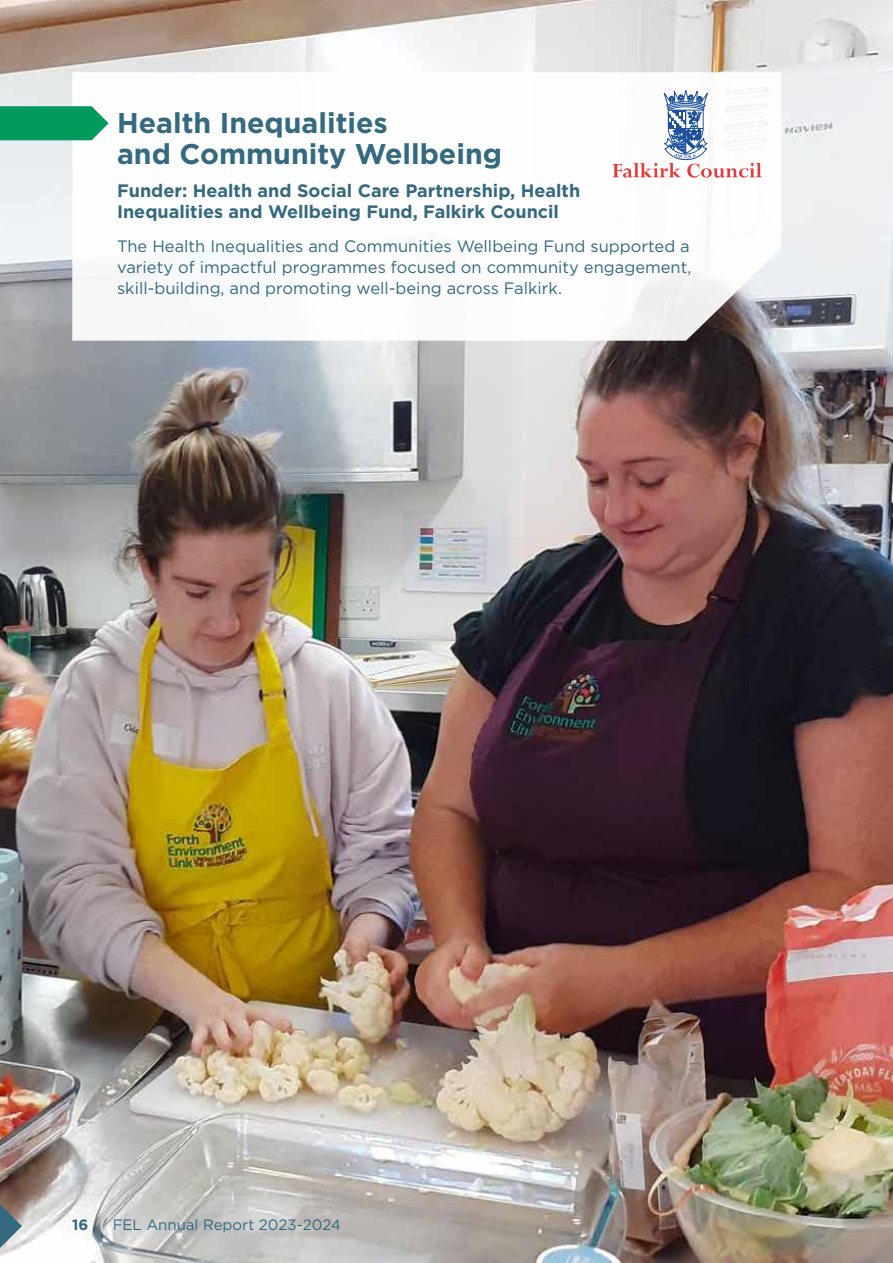
<style>
.page{position:relative;width:893px;height:1263px;background:#fff}
.page>*{position:absolute;margin:0;border:0;box-sizing:border-box;transform-origin:0 0}
.t1{font:700 28.5px/30px "Gotham";color:#34697f}
.t2{font:700 18px/21px "Gotham";color:#34697f}
.t3{font:16.5px/21px "Gotham";color:#34697f;text-align:justify}
.t4{font:15px "Gotham";color:#34697f}
.t5{font:700 15px "Gotham";color:#34697f}
</style>
<div class="page">
<img style="left:0;top:0;width:893px;height:1263px">
<svg style="left:72px;top:72px;width:709px;height:269px"></svg>
<svg style="left:0;top:106px;width:109px;height:34px;background:#18a26a"></svg>
<svg style="left:613px;top:88px;width:149px;height:94px"></svg>
<svg style="left:0;top:1191px;width:22px;height:70px;background:#909698"></svg>
<h1 class="t1" style="left:117px;top:108px;width:386px">Health Inequalities<br>and Community Wellbeing</h1>
<p class="t2" style="left:117px;top:180px;width:465px">Funder: Health and Social Care Partnership, Health<br>Inequalities and Wellbeing Fund, Falkirk Council</p>
<p class="t3" style="left:117px;top:235px;width:576px">The Health Inequalities and Communities Wellbeing Fund supported a variety of impactful programmes focused on community engagement, skill-building, and promoting well-being across Falkirk.</p>
<p class="t5" style="left:72px;top:1215px;width:18px">16</p>
<p class="t4" style="left:113px;top:1215px;width:230px">FEL Annual Report 2023-2024</p>
</div>
